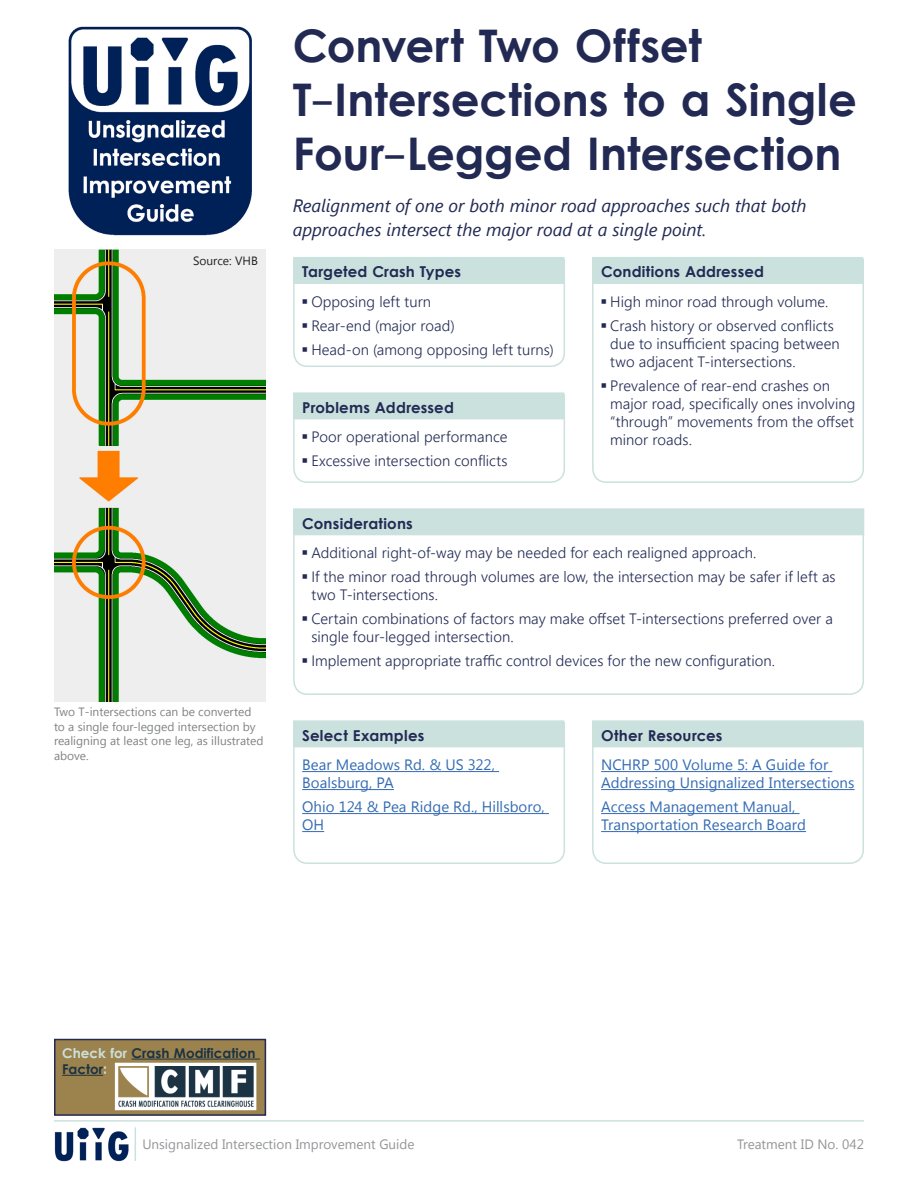
<style>
.page{position:relative;width:918px;height:1188px;background:#fff}
.page>*{position:absolute;margin:0;border:0;box-sizing:border-box;transform-origin:0 0}
.t1{font:700 45px/54px "Levenim";letter-spacing:-.005em;color:#222a54}
.Into_text{font:italic 18px/24px "Segoe UI";color:#222a54}
.t2{font:300 15px/18px "Segoe UI";letter-spacing:.005em;color:#222a54}
.Text{font:15px/18px "Segoe UI";letter-spacing:.005em;color:#346bb4}
.Heading{font:700 15px "Levenim";letter-spacing:.01em;color:#222a54}
.Treatment_ID{font:13.5px "Segoe UI";color:#939598}
.t3{font:700 13.5px/16.2px "Levenim";color:#1b3343}
.t4{font:12px/14.4px "Segoe UI";color:#808285}
.Credit__black{font:12px "Segoe UI";color:#231f20}
.s1{color:#cbe1de}
</style>
<div class="page">
<hr style="left:135px;top:1127px;width:1px;height:34px;background:#cbe1de">
<hr style="left:54px;top:1120px;width:810px;height:2px;background:#cbe1de">
<img style="left:54px;top:1127px;width:74px;height:34px">
<img style="left:69px;top:26px;width:183px;height:210px">
<img style="left:54px;top:250px;width:212px;height:452px">
<div style="left:293px;top:720px;width:271px;height:27px;background:#ddebe9"></div>
<svg style="left:293px;top:721px;width:272px;height:143px"></svg>
<div style="left:592px;top:720px;width:271px;height:27px;background:#ddebe9"></div>
<svg style="left:592px;top:721px;width:272px;height:143px"></svg>
<div style="left:293px;top:508px;width:571px;height:27px;background:#daeae7"></div>
<svg style="left:293px;top:509px;width:572px;height:186px"></svg>
<div style="left:592px;top:257px;width:271px;height:27px;background:#cbe1de"></div>
<svg style="left:592px;top:258px;width:272px;height:225px"></svg>
<div style="left:293px;top:257px;width:271px;height:27px;background:#cbe1de"></div>
<div style="left:293px;top:392px;width:271px;height:27px;background:#e0edeb"></div>
<div style="left:54px;top:1039px;width:212px;height:77px;background:#9c824d;border:2px solid #222a54"></div>
<svg style="left:115px;top:1063px;width:141px;height:47px"></svg>
<img style="left:119px;top:1067px;width:134px;height:40px">
<hr style="left:132px;top:1059px;width:128px;height:1px;background:#1b3343">
<hr style="left:62px;top:1075px;width:41px;height:1px;background:#1b3343">
<svg style="left:303px;top:551px;width:4px;height:4px"></svg>
<svg style="left:303px;top:575px;width:4px;height:4px"></svg>
<svg style="left:303px;top:617px;width:4px;height:4px"></svg>
<svg style="left:303px;top:659px;width:4px;height:4px"></svg>
<svg style="left:602px;top:299px;width:4px;height:5px"></svg>
<svg style="left:602px;top:323px;width:4px;height:5px"></svg>
<svg style="left:602px;top:383px;width:4px;height:5px"></svg>
<svg style="left:293px;top:258px;width:272px;height:109px"></svg>
<svg style="left:293px;top:393px;width:272px;height:90px"></svg>
<p class="t1" style="left:293px;top:24px;width:566px">Convert Two Offset<br>T-Intersections to a Single<br>Four-Legged Intersection</p>
<p class="Credit__black" style="left:193px;top:252px;width:66px">Source: VHB</p>
<p class="t4" style="left:54px;top:704px;width:211px">Two T-intersections can be converted to a single four-legged intersection by realigning at least one leg, as illustrated above.</p>
<p class="Into_text" style="left:293px;top:193px;width:515px">Realignment of one or both minor road approaches such that both approaches intersect the major road at a single point.</p>
<p class="Heading" style="left:302px;top:263px;width:160px">Targeted Crash Types</p>
<p class="t2" style="left:311px;top:292px;width:121px">Opposing left turn</p>
<p class="t2" style="left:311px;top:316px;width:145px">Rear-end (major road)</p>
<p class="t2" style="left:311px;top:340px;width:244px">Head-on (among opposing left turns)</p>
<p class="Heading" style="left:302px;top:399px;width:153px">Problems Addressed</p>
<p class="t2" style="left:311px;top:427px;width:198px">Poor operational performance</p>
<p class="t2" style="left:311px;top:451px;width:198px">Excessive intersection conflicts</p>
<p class="Heading" style="left:601px;top:263px;width:165px">Conditions Addressed</p>
<p class="t2" style="left:610px;top:292px;width:220px">High minor road through volume.</p>
<p class="t2" style="left:610px;top:316px;width:231px">Crash history or observed conflicts due to insufficient spacing between two adjacent T-intersections.</p>
<p class="t2" style="left:610px;top:376px;width:247px">Prevalence of rear-end crashes on major road, specifically ones involving “through” movements from the offset minor roads.</p>
<p class="Heading" style="left:302px;top:515px;width:112px">Considerations</p>
<p class="t2" style="left:311px;top:543px;width:447px">Additional right-of-way may be needed for each realigned approach.</p>
<p class="t2" style="left:311px;top:567px;width:526px">If the minor road through volumes are low, the intersection may be safer if left as two T-intersections.</p>
<p class="t2" style="left:311px;top:609px;width:523px">Certain combinations of factors may make offset T-intersections preferred over a single four-legged intersection.</p>
<p class="t2" style="left:311px;top:651px;width:465px">Implement appropriate traffic control devices for the new configuration.</p>
<p class="Heading" style="left:302px;top:727px;width:124px">Select Examples</p>
<p class="Text" style="left:302px;top:755px;width:194px">Bear Meadows Rd. &amp; US 322,<br>Boalsburg, PA</p>
<p class="Text" style="left:302px;top:797px;width:244px">Ohio 124 &amp; Pea Ridge Rd., Hillsboro,<br>OH</p>
<p class="Heading" style="left:601px;top:727px;width:123px">Other Resources</p>
<p class="Text" style="left:601px;top:755px;width:255px">NCHRP 500 Volume 5: A Guide for<br>Addressing Unsignalized Intersections</p>
<p class="Text" style="left:601px;top:797px;width:206px">Access Management Manual,<br>Transportation Research Board</p>
<p class="t3" style="left:62px;top:1046px;width:195px"><span class="s1">Check for</span> Crash Modification<br>Factor<span class="s1">:</span></p>
<p class="Treatment_ID" style="left:142px;top:1135px;width:274px">Unsignalized Intersection Improvement Guide</p>
<p class="Treatment_ID" style="left:737px;top:1135px;width:128px">Treatment ID No. 042</p>
</div>
